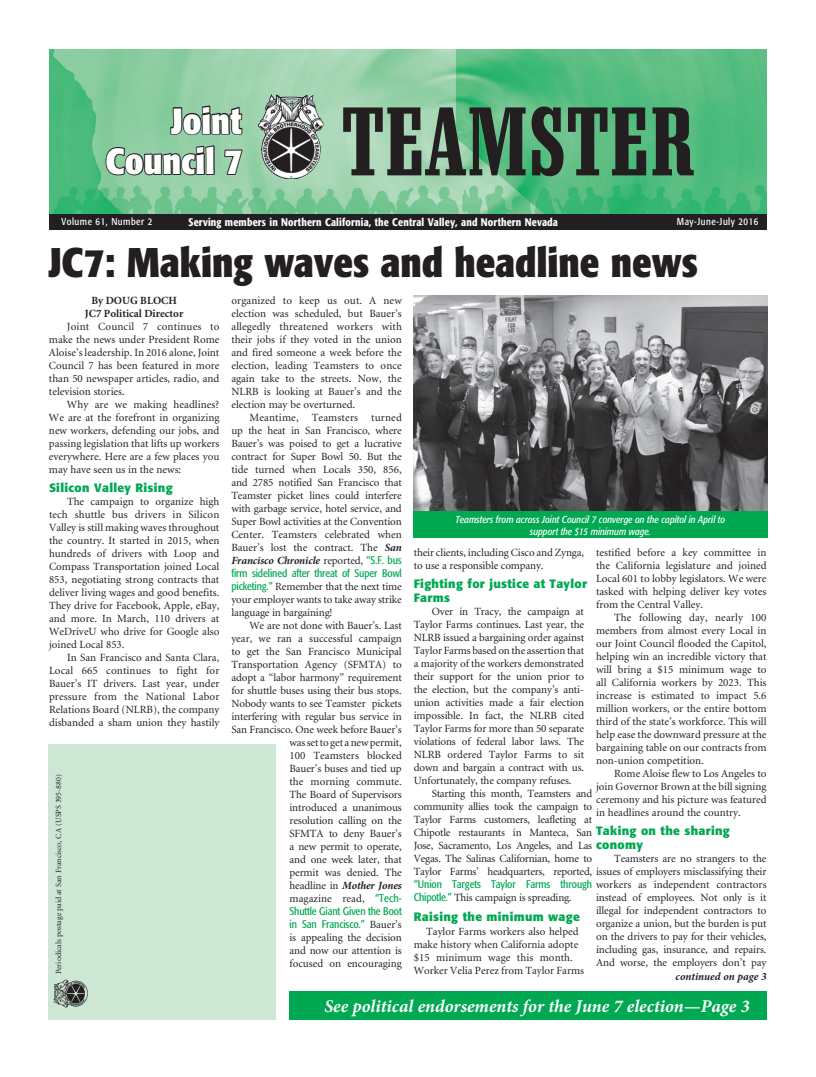
<style>
.page{position:relative;width:816px;height:1077px;background:#fff}
.page>*{position:absolute;margin:0;border:0;box-sizing:border-box;transform-origin:0 0}
.t1{font:900 condensed 95px "Schadow BT";color:#231f20}
.t2{font:700 condensed 41px "Formata";color:#231f20}
.t3{font:700 condensed 36px/40.3px "Formata";color:#fff;text-align:right}
.t4{font:italic 700 18px "Minion Pro";color:#fff}
.t5{font:700 12px/14px "Formata";letter-spacing:.025em;color:#00a851}
.t6{font:11px/13px "Minion";letter-spacing:-.01em;color:#231f20;text-align:justify}
.t7{font:condensed 11px/13px "Formata";letter-spacing:-.01em;color:#00a851}
.t8{font:italic 700 11px "Minion Pro";letter-spacing:-.01em;color:#231f20}
.t9{font:500 condensed 11px "Formata";letter-spacing:.015em;color:#fff}
.t10{font:700 11px/13px "Minion";color:#231f20;text-align:center}
.t11{font:11px "Minion";letter-spacing:.01em;color:#231f20}
.t12{font:italic condensed 10px/12px "Formata";color:#fff;text-align:center}
.t13{font:condensed 10px "Formata";letter-spacing:.05em;color:#fff}
.t14{font:8px "Minion";color:#231f20}
.s1{font-family:"Minion Pro";font-weight:700;font-style:italic}
.s2{font-family:"Minion";font-weight:400;font-style:normal}
.s3{font-family:"Formata";font-weight:400;font-style:normal;font-stretch:condensed;color:#00a851}
.s4{font-family:"Formata";font-stretch:condensed;color:#00a851}
.s5{font-family:"Minion";font-stretch:normal;color:#231f20}
.s6{font-family:"Formata";font-weight:700;font-size:12px;color:#00a851}
</style>
<div class="page">
<img style="left:49px;top:49px;width:718px;height:179px">
<img style="left:258px;top:94px;width:66px;height:85px">
<div style="left:49px;top:214px;width:717px;height:16px;background:#231f20"></div>
<svg style="left:104px;top:64px;width:140px;height:113px;background:#80b691"></svg>
<div style="left:48px;top:744px;width:228px;height:276px;background:#cee7d4"></div>
<img style="left:54px;top:980px;width:34px;height:28px">
<div style="left:289px;top:992px;width:478px;height:28px;background:#00a851"></div>
<img style="left:414px;top:296px;width:354px;height:216px">
<div style="left:413px;top:512px;width:355px;height:26px;background:#00a851"></div>
<h3 class="t3" style="left:105px;top:100px;width:138px">Joint<br>Council 7</h3>
<h1 class="t1" style="left:341px;top:84px;width:354px">TEAMSTER</h1>
<p class="t13" style="left:62px;top:216px;width:92px">Volume 61, Number 2</p>
<p class="t9" style="left:189px;top:215px;width:371px">Serving members in Northern California, the Central Valley, and Northern Nevada</p>
<p class="t13" style="left:677px;top:216px;width:83px">May-June-July 2016</p>
<h2 class="t2" style="left:48px;top:237px;width:652px">JC7: Making waves and headline news</h2>
<p class="t10" style="left:85px;top:294px;width:100px">By DOUG BLOCH<br>JC7 Political Director</p>
<p class="t6" style="left:49px;top:320px;width:172px;text-indent:18px">Joint Council 7 continues to make the news under President Rome Aloise’s leadership. In 2016 alone, Joint Council 7 has been featured in more than 50 newspaper articles, radio, and television stories.</p>
<p class="t6" style="left:49px;top:398px;width:172px;text-indent:18px">Why are we making headlines?<br>We are at the forefront in organizing new workers, defending our jobs, and passing legislation that lifts up workers everywhere. Here are a few places you may have seen us in the news:</p>
<p class="t5" style="left:49px;top:481px;width:125px">Silicon Valley Rising</p>
<p class="t6" style="left:49px;top:496px;width:172px;text-indent:18px">The campaign to organize high tech shuttle bus drivers in Silicon Valley is still making waves throughout the country. It started in 2015, when hundreds of drivers with Loop and Compass Transportation joined Local 853, negotiating strong contracts that deliver living wages and good benefits.<br>They drive for Facebook, Apple, eBay, and more. In March, 110 drivers at WeDriveU who drive for Google also joined Local 853.</p>
<p class="t6" style="left:49px;top:652px;width:172px;text-indent:18px">In San Francisco and Santa Clara, Local 665 continues to fight for Bauer’s IT drivers. Last year, under pressure from the National Labor Relations Board (NLRB), the company disbanded a sham union they hastily</p>
<p class="t14" style="left:55px;top:974px;width:201px;rotate:-90deg">Periodicals postage paid at San Francisco, CA (USPS 395-880)</p>
<p class="t6" style="left:231px;top:294px;width:172px">organized to keep us out. A new election was scheduled, but Bauer’s allegedly threatened workers with their jobs if they voted in the union and fired someone a week before the election, leading Teamsters to once again take to the streets. Now, the NLRB is looking at Bauer’s and the election may be overturned.</p>
<p class="t6" style="left:231px;top:411px;width:172px;text-indent:18px">Meantime, Teamsters turned up the heat in San Francisco, where Bauer’s was poised to get a lucrative contract for Super Bowl 50. But the tide turned when Locals 350, 856, and 2785 notified San Francisco that Teamster picket lines could interfere with garbage service, hotel service, and Super Bowl activities at the Convention Center. Teamsters celebrated when Bauer’s lost the contract. The <span class="s1">San</span></p>
<p class="t8" style="left:231px;top:552px;width:172px">Francisco Chronicle <span class="s2">reported,</span> <span class="s3">“S.F. bus</span></p>
<p class="t7" style="left:231px;top:567px;width:172px">firm sidelined after threat of Super Bowl</p>
<p class="t6" style="left:231px;top:580px;width:172px"><span class="s4">picketing.”</span> Remember that the next time your employer wants to take away strike language in bargaining!</p>
<p class="t6" style="left:231px;top:619px;width:172px;text-align:right">We are not done with Bauer’s. Last year, we ran a successful campaign to get the San Francisco Municipal<br>Transportation Agency (SFMTA) to adopt a “labor harmony” requirement for shuttle buses using their bus stops.<br>Nobody wants to see Teamster pickets interfering with regular bus service in<br>San Francisco. One week before Bauer’s was set to get a new permit,<br>100 Teamsters blocked<br>Bauer’s buses and tied up<br>the morning commute.<br>The Board of Supervisors<br>introduced a unanimous<br>resolution calling on the<br>SFMTA to deny Bauer’s<br>a new permit to operate,<br>and one week later, that<br>permit was denied. The</p>
<p class="t8" style="left:290px;top:878px;width:114px"><span class="s2">headline in</span> Mother Jones</p>
<p class="t11" style="left:290px;top:893px;width:114px">magazine read, <span class="s4">“Tech-</span></p>
<p class="t7" style="left:290px;top:905px;width:114px">Shuttle Giant Given the Boot in San Francisco.” <span class="s5">Bauer’s</span></p>
<p class="t6" style="left:290px;top:931px;width:114px">is appealing the decision and now our attention is focused on encouraging</p>
<p class="t12" style="left:456px;top:513px;width:271px">Teamsters from across Joint Council 7 converge on the capitol in April to support the $15 minimum wage.</p>
<p class="t6" style="left:596px;top:546px;width:172px">testified before a key committee in the California legislature and joined Local 601 to lobby legislators. We were tasked with helping deliver key votes from the Central Valley.</p>
<p class="t6" style="left:596px;top:611px;width:172px;text-indent:18px">The following day, nearly 100 members from almost every Local in our Joint Council flooded the Capitol, helping win an incredible victory that will bring a $15 minimum wage to all California workers by 2023. This increase is estimated to impact 5.6 million workers, or the entire bottom third of the state’s workforce. This will help ease the downward pressure at the bargaining table on our contracts from non-union competition.</p>
<p class="t6" style="left:596px;top:767px;width:172px;text-indent:18px">Rome Aloise flew to Los Angeles to join Governor Brown at the bill signing ceremony and his picture was featured in headlines around the country.</p>
<p class="t6" style="left:614px;top:853px;width:154px">Teamsters are no strangers to the</p>
<p class="t6" style="left:596px;top:892px;width:172px">instead of employees. Not only is it illegal for independent contractors to organize a union, but the burden is put on the drivers to pay for their vehicles, including gas, insurance, and repairs.<br>And worse, the employers don’t pay</p>
<p class="t6" style="left:414px;top:546px;width:172px">their clients, including Cisco and Zynga, to use a responsible company.</p>
<p class="t5" style="left:414px;top:577px;width:175px">Fighting for justice at Taylor<br>Farms</p>
<p class="t6" style="left:414px;top:606px;width:172px;text-indent:18px">Over in Tracy, the campaign at Taylor Farms continues. Last year, the NLRB issued a bargaining order against Taylor Farms based on the assertion that a majority of the workers demonstrated their support for the union prior to the election, but the company’s anti&shy;union activities made a fair election impossible. In fact, the NLRB cited Taylor Farms for more than 50 separate violations of federal labor laws. The NLRB ordered Taylor Farms to sit down and bargain a contract with us.<br>Unfortunately, the company refuses.</p>
<p class="t6" style="left:414px;top:788px;width:354px;text-align:left;text-indent:18px">Starting this month, Teamsters and<br>community allies took the campaign to<br>Taylor Farms customers, leafleting at<br>Chipotle restaurants in Manteca, San <span class="s6">Taking on the sharing<br></span>Jose, Sacramento, Los Angeles, and Las <span class="s6">conomy<br></span>Vegas. The Salinas Californian, home to<br>Taylor Farms’ headquarters, reported, issues of employers misclassifying their</p>
<p class="t7" style="left:414px;top:878px;width:354px">“Union Targets Taylor Farms through <span class="s5">workers as independent contractors</span></p>
<p class="t6" style="left:414px;top:892px;width:159px"><span class="s4">Chipotle.”</span> This campaign is spreading.</p>
<p class="t5" style="left:414px;top:909px;width:168px">Raising the minimum wage</p>
<p class="t6" style="left:414px;top:925px;width:172px;text-align:left;text-indent:12px">Taylor Farms workers also helped make history when California adopte $15 minimum wage this month.<br>Worker Velia Perez from Taylor Farms</p>
<p class="t8" style="left:676px;top:968px;width:92px">continued on page 3</p>
<h3 class="t4" style="left:324px;top:994px;width:427px">See political endorsements for the June 7 election—Page 3</h3>
</div>
